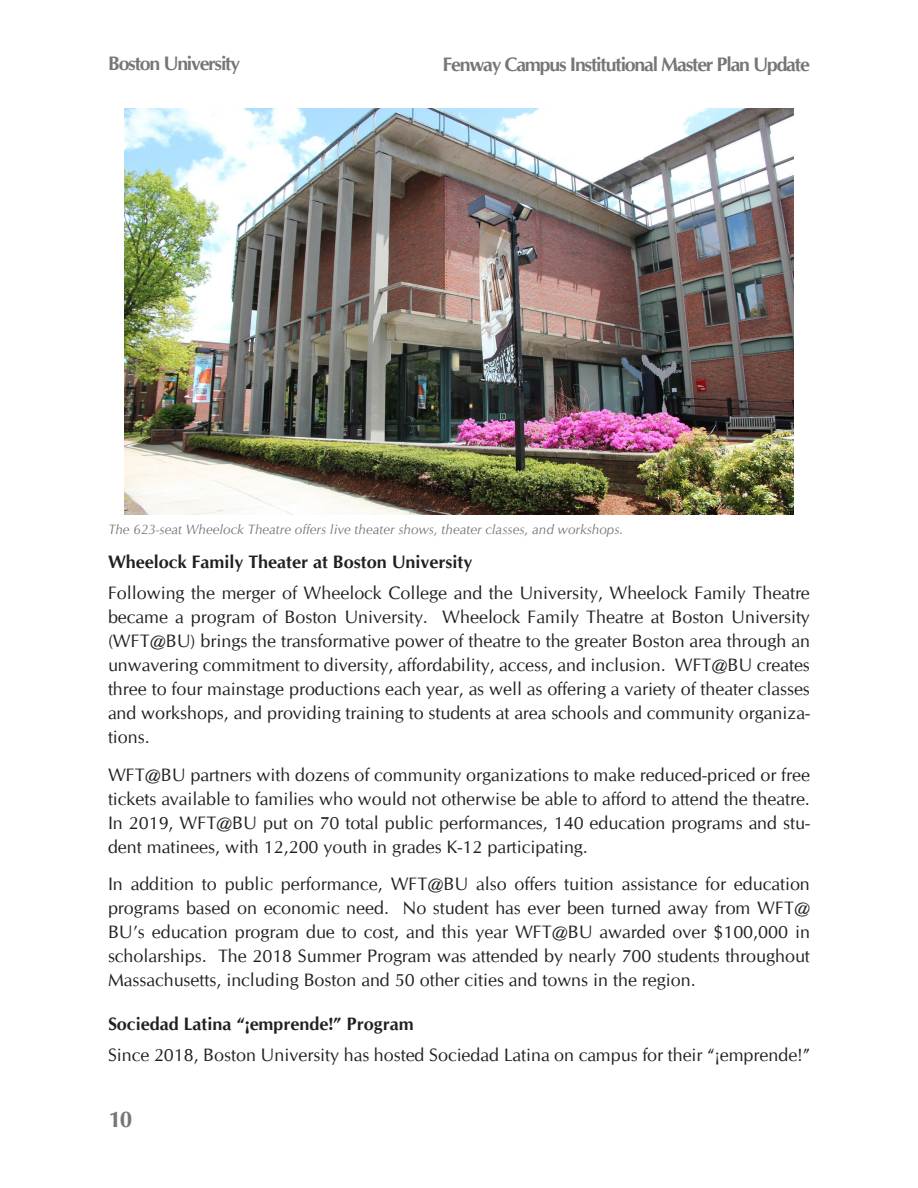
<style>
.page{position:relative;width:918px;height:1188px;background:#fff}
.page>*{position:absolute;margin:0;border:0;box-sizing:border-box;transform-origin:0 0}
.t1{font:700 22.5px "CG Omega";color:#757679}
.t2{font:700 19.5px "CG Omega";letter-spacing:-.06em;color:#757679}
.Body_Text{font:18px/24px "CG Omega";color:#231f20;text-align:justify}
.Heading_3{font:700 18px "CG Omega";color:#231f20}
.t3{font:italic 13.5px "CG Omega";color:#231f20}
</style>
<div class="page">
<img style="left:125px;top:108px;width:668px;height:406px">
<p class="t2" style="left:108px;top:51px;width:134px">Boston University</p>
<p class="t2" style="left:443px;top:52px;width:369px">Fenway Campus Institutional Master Plan Update</p>
<p class="t3" style="left:108px;top:522px;width:517px">The 623-seat Wheelock Theatre offers live theater shows, theater classes, and workshops.</p>
<p class="Heading_3" style="left:108px;top:551px;width:366px">Wheelock Family Theater at Boston University</p>
<p class="Body_Text" style="left:108px;top:581px;width:703px">Following the merger of Wheelock College and the University, Wheelock Family Theatre became a program of Boston University. Wheelock Family Theatre at Boston University (WFT@BU) brings the transformative power of theatre to the greater Boston area through an unwavering commitment to diversity, affordability, access, and inclusion. WFT@BU creates three to four mainstage productions each year, as well as offering a variety of theater classes and workshops, and providing training to students at area schools and community organiza&shy;tions.</p>
<p class="Body_Text" style="left:108px;top:763px;width:703px">WFT@BU partners with dozens of community organizations to make reduced-priced or free tickets available to families who would not otherwise be able to afford to attend the theatre.<br>In 2019, WFT@BU put on 70 total public performances, 140 education programs and stu&shy;dent matinees, with 12,200 youth in grades K-12 participating.</p>
<p class="Body_Text" style="left:108px;top:872px;width:703px">In addition to public performance, WFT@BU also offers tuition assistance for education programs based on economic need. No student has ever been turned away from WFT@ BU’s education program due to cost, and this year WFT@BU awarded over $100,000 in scholarships. The 2018 Summer Program was attended by nearly 700 students throughout Massachusetts, including Boston and 50 other cities and towns in the region.</p>
<p class="Heading_3" style="left:108px;top:1013px;width:307px">Sociedad Latina “¡emprende!” Program</p>
<p class="Body_Text" style="left:108px;top:1043px;width:703px">Since 2018, Boston University has hosted Sociedad Latina on campus for their “¡emprende!”</p>
<p class="t1" style="left:108px;top:1105px;width:26px">10</p>
</div>
